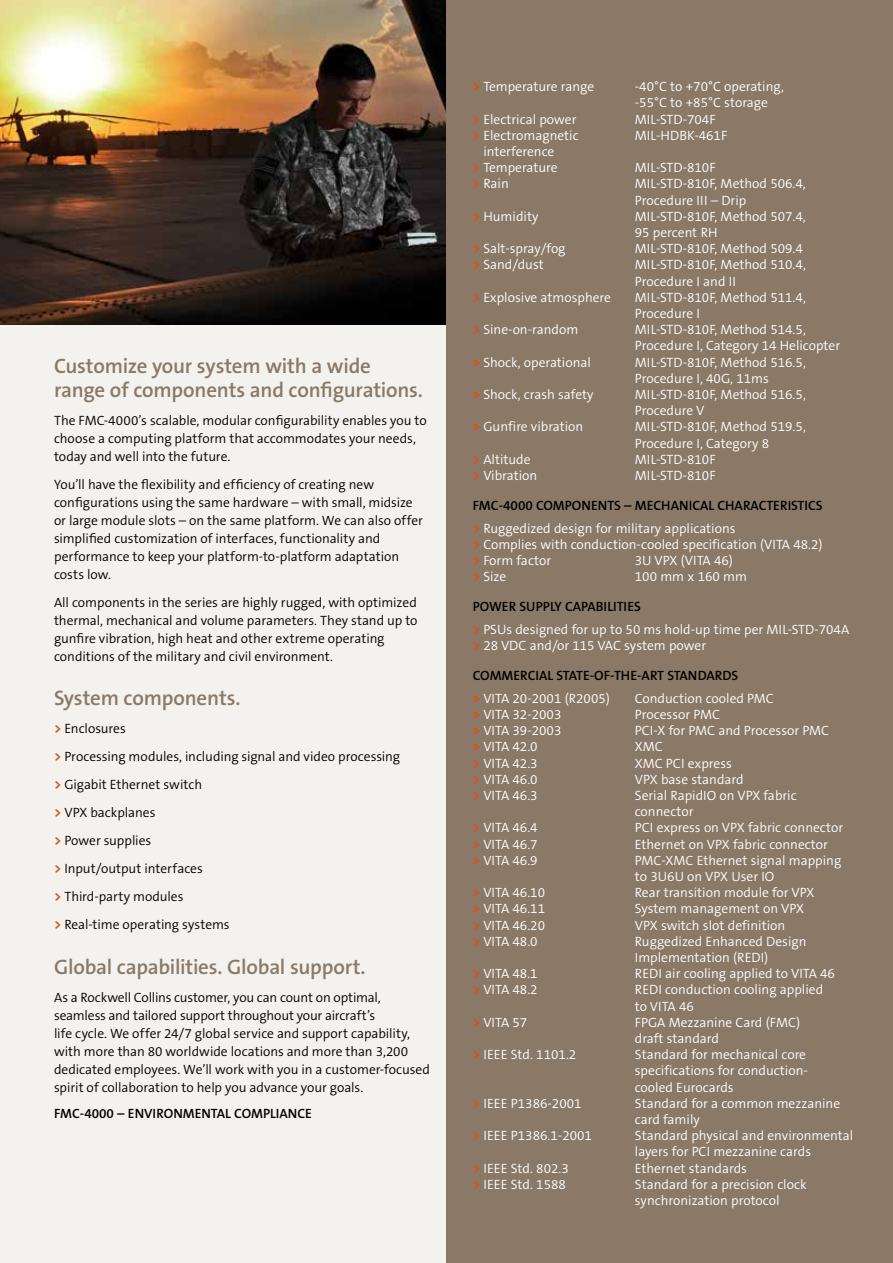
<style>
.page{position:relative;width:893px;height:1263px;background:#fff}
.page>*{position:absolute;margin:0;border:0;box-sizing:border-box;transform-origin:0 0}
.t1{font:600 21px/24px "The Sans B6";letter-spacing:-.01em;color:#8a7967}
.t2{font:300 13.5px/16.2px "The Sans B4";color:#fff}
.t3{font:300 13.5px/18px "The Sans B4";letter-spacing:-.005em;color:#000}
.t4{font:600 13.5px "The Sans B6";color:#000}
.s1{font-family:"The Sans B7";font-weight:700;color:#d9531e}
.s2{font-family:"The Sans B8";font-weight:800;color:#d9531e}
</style>
<div class="page">
<div style="left:0;top:33px;width:893px;height:1230px;background:#f4f2ef"></div>
<img style="left:0;top:0;width:446px;height:325px">
<div style="left:446px;top:0;width:447px;height:1263px;background:#8a7967"></div>
<h1 class="t1" style="left:54px;top:354px;width:370px">CUSTOMIZE YOUR SYSTEM WITH A WIDE<br>RANGE OF COMPONENTS AND CONFIGURATIONS.</h1>
<p class="t3" style="left:54px;top:412px;width:374px">The FMC-4000’s scalable, modular configurability enables you to choose a computing platform that accommodates your needs, today and well into the future.</p>
<p class="t3" style="left:54px;top:476px;width:371px">You’ll have the flexibility and efficiency of creating new configurations using the same hardware – with small, midsize or large module slots – on the same platform. We can also offer simplified customization of interfaces, functionality and performance to keep your platform-to-platform adaptation costs low.</p>
<p class="t3" style="left:54px;top:594px;width:365px">All components in the series are highly rugged, with optimized thermal, mechanical and volume parameters. They stand up to gunfire vibration, high heat and other extreme operating conditions of the military and civil environment.</p>
<h1 class="t1" style="left:54px;top:686px;width:188px">SYSTEM COMPONENTS.</h1>
<p class="t3" style="left:54px;top:715px;width:348px;line-height:28px"><span class="s1">&gt;</span> Enclosures<br><span class="s1">&gt;</span> Processing modules, including signal and video processing <span class="s1">&gt;</span> Gigabit Ethernet switch<br><span class="s1">&gt;</span> VPX backplanes<br><span class="s1">&gt;</span> Power supplies<br><span class="s1">&gt;</span> Input/output interfaces<br><span class="s1">&gt;</span> Third-party modules<br><span class="s1">&gt;</span> Real-time operating systems</p>
<h1 class="t1" style="left:54px;top:955px;width:313px">GLOBAL CAPABILITIES. GLOBAL SUPPORT.</h1>
<p class="t3" style="left:54px;top:988px;width:377px">As a Rockwell Collins customer, you can count on optimal, seamless and tailored support throughout your aircraft’s<br>life cycle. We offer 24/7 global service and support capability, with more than 80 worldwide locations and more than 3,200 dedicated employees. We’ll work with you in a customer-focused spirit of collaboration to help you advance your goals.</p>
<p class="t4" style="left:54px;top:1104px;width:90px">FMC-4000 – ENVIRONMENTAL</p>
<p class="t4" style="left:234px;top:1104px;width:17px">COMPLIANCE</p>
<p class="t2" style="left:473px;top:79px;width:123px"><span class="s2">&gt;</span> Temperature range</p>
<p class="t2" style="left:635px;top:79px;width:151px">-40°C to +70°C operating, -55°C to +85°C storage</p>
<p class="t2" style="left:473px;top:111px;width:105px"><span class="s2">&gt;</span> Electrical power</p>
<p class="t2" style="left:635px;top:111px;width:82px">MIL-STD-704F</p>
<p class="t2" style="left:473px;top:127px;width:107px"><span class="s2">&gt;</span> Electromagnetic</p>
<p class="t2" style="left:635px;top:127px;width:94px">MIL-HDBK-461F</p>
<p class="t2" style="left:473px;top:143px;width:86px;text-align:center">interference<br><span class="s2">&gt;</span> Temperature</p>
<p class="t2" style="left:635px;top:160px;width:82px">MIL-STD-810F</p>
<p class="t2" style="left:473px;top:176px;width:38px"><span class="s2">&gt;</span> Rain</p>
<p class="t2" style="left:635px;top:176px;width:173px">MIL-STD-810F, Method 506.4,<br>Procedure III – Drip</p>
<p class="t2" style="left:473px;top:208px;width:67px"><span class="s2">&gt;</span> Humidity</p>
<p class="t2" style="left:635px;top:208px;width:173px">MIL-STD-810F, Method 507.4,<br>95 percent RH</p>
<p class="t2" style="left:473px;top:241px;width:94px"><span class="s2">&gt;</span> Salt-spray/fog</p>
<p class="t2" style="left:635px;top:241px;width:170px">MIL-STD-810F, Method 509.4</p>
<p class="t2" style="left:473px;top:257px;width:72px"><span class="s2">&gt;</span> Sand/dust</p>
<p class="t2" style="left:635px;top:257px;width:173px">MIL-STD-810F, Method 510.4,<br>Procedure I and II</p>
<p class="t2" style="left:473px;top:289px;width:140px"><span class="s2">&gt;</span> Explosive atmosphere</p>
<p class="t2" style="left:635px;top:289px;width:173px">MIL-STD-810F, Method 511.4,<br>Procedure I</p>
<p class="t2" style="left:473px;top:322px;width:107px"><span class="s2">&gt;</span> Sine-on-random</p>
<p class="t2" style="left:635px;top:322px;width:207px">MIL-STD-810F, Method 514.5,<br>Procedure I, Category 14 Helicopter</p>
<p class="t2" style="left:473px;top:354px;width:120px"><span class="s2">&gt;</span> Shock, operational</p>
<p class="t2" style="left:635px;top:354px;width:173px">MIL-STD-810F, Method 516.5,<br>Procedure I, 40G, 11ms</p>
<p class="t2" style="left:473px;top:386px;width:122px"><span class="s2">&gt;</span> Shock, crash safety</p>
<p class="t2" style="left:635px;top:386px;width:173px">MIL-STD-810F, Method 516.5,<br>Procedure V</p>
<p class="t2" style="left:473px;top:419px;width:112px"><span class="s2">&gt;</span> Gunfire vibration</p>
<p class="t2" style="left:635px;top:419px;width:173px">MIL-STD-810F, Method 519.5,<br>Procedure I, Category 8</p>
<p class="t2" style="left:473px;top:451px;width:59px"><span class="s2">&gt;</span> Altitude</p>
<p class="t2" style="left:635px;top:451px;width:82px">MIL-STD-810F</p>
<p class="t2" style="left:473px;top:467px;width:66px"><span class="s2">&gt;</span> Vibration</p>
<p class="t2" style="left:635px;top:467px;width:82px">MIL-STD-810F</p>
<p class="t4" style="left:473px;top:496px;width:81px">FMC-4000 COMPONENTS</p>
<p class="t4" style="left:624px;top:496px;width:20px">– MECHANICAL</p>
<p class="t4" style="left:717px;top:496px;width:16px">CHARACTERISTICS</p>
<p class="t2" style="left:473px;top:520px;width:351px"><span class="s2">&gt;</span> Ruggedized design for military applications<br><span class="s2">&gt;</span> Complies with conduction-cooled specification (VITA 48.2) <span class="s2">&gt;</span> Form factor</p>
<p class="t2" style="left:635px;top:552px;width:100px">3U VPX (VITA 46)</p>
<p class="t2" style="left:473px;top:569px;width:35px"><span class="s2">&gt;</span> Size</p>
<p class="t2" style="left:635px;top:569px;width:114px">100 mm x 160 mm</p>
<p class="t4" style="left:473px;top:598px;width:55px">POWER SUPPLY</p>
<p class="t4" style="left:565px;top:598px;width:9px">CAPA</p>
<p class="t4" style="left:596px;top:598px;width:14px">BILITIES</p>
<p class="t2" style="left:473px;top:621px;width:378px"><span class="s2">&gt;</span> PSUs designed for up to 50 ms hold-up time per MIL-STD-704A <span class="s2">&gt;</span> 28 VDC and/or 115 VAC system power</p>
<p class="t4" style="left:473px;top:667px;width:9px">COMMERCIAL</p>
<p class="t4" style="left:557px;top:667px;width:8px">STATE</p>
<p class="t4" style="left:590px;top:667px;width:61px">-OF-THE-ART</p>
<p class="t4" style="left:667px;top:667px;width:9px">STANDARDS</p>
<p class="t2" style="left:473px;top:690px;width:139px"><span class="s2">&gt;</span> VITA 20-2001 (R2005)</p>
<p class="t2" style="left:635px;top:690px;width:141px">Conduction cooled PMC</p>
<p class="t2" style="left:473px;top:706px;width:90px"><span class="s2">&gt;</span> VITA 32-2003</p>
<p class="t2" style="left:635px;top:706px;width:87px">Processor PMC</p>
<p class="t2" style="left:473px;top:723px;width:90px"><span class="s2">&gt;</span> VITA 39-2003</p>
<p class="t2" style="left:635px;top:723px;width:196px">PCI-X for PMC and Processor PMC</p>
<p class="t2" style="left:473px;top:739px;width:66px"><span class="s2">&gt;</span> VITA 42.0</p>
<p class="t2" style="left:635px;top:739px;width:29px">XMC</p>
<p class="t2" style="left:473px;top:755px;width:66px"><span class="s2">&gt;</span> VITA 42.3</p>
<p class="t2" style="left:635px;top:755px;width:99px">XMC PCI express</p>
<p class="t2" style="left:473px;top:771px;width:66px"><span class="s2">&gt;</span> VITA 46.0</p>
<p class="t2" style="left:635px;top:771px;width:110px">VPX base standard</p>
<p class="t2" style="left:473px;top:787px;width:66px"><span class="s2">&gt;</span> VITA 46.3</p>
<p class="t2" style="left:635px;top:787px;width:163px">Serial RapidIO on VPX fabric connector</p>
<p class="t2" style="left:473px;top:820px;width:66px"><span class="s2">&gt;</span> VITA 46.4</p>
<p class="t2" style="left:635px;top:820px;width:210px">PCI express on VPX fabric connector</p>
<p class="t2" style="left:473px;top:836px;width:66px"><span class="s2">&gt;</span> VITA 46.7</p>
<p class="t2" style="left:635px;top:836px;width:195px">Ethernet on VPX fabric connector</p>
<p class="t2" style="left:473px;top:852px;width:66px"><span class="s2">&gt;</span> VITA 46.9</p>
<p class="t2" style="left:635px;top:852px;width:208px">PMC-XMC Ethernet signal mapping to 3U6U on VPX User IO</p>
<p class="t2" style="left:473px;top:885px;width:74px"><span class="s2">&gt;</span> VITA 46.10</p>
<p class="t2" style="left:635px;top:885px;width:181px">Rear transition module for VPX</p>
<p class="t2" style="left:473px;top:901px;width:74px"><span class="s2">&gt;</span> VITA 46.11</p>
<p class="t2" style="left:635px;top:901px;width:171px">System management on VPX</p>
<p class="t2" style="left:473px;top:917px;width:74px"><span class="s2">&gt;</span> VITA 46.20</p>
<p class="t2" style="left:635px;top:917px;width:152px">VPX switch slot definition</p>
<p class="t2" style="left:473px;top:933px;width:66px"><span class="s2">&gt;</span> VITA 48.0</p>
<p class="t2" style="left:635px;top:933px;width:173px">Ruggedized Enhanced Design<br>Implementation (REDI)</p>
<p class="t2" style="left:473px;top:966px;width:66px"><span class="s2">&gt;</span> VITA 48.1</p>
<p class="t2" style="left:635px;top:966px;width:202px">REDI air cooling applied to VITA 46</p>
<p class="t2" style="left:473px;top:982px;width:66px"><span class="s2">&gt;</span> VITA 48.2</p>
<p class="t2" style="left:635px;top:982px;width:190px">REDI conduction cooling applied to VITA 46</p>
<p class="t2" style="left:473px;top:1014px;width:56px"><span class="s2">&gt;</span> VITA 57</p>
<p class="t2" style="left:635px;top:1014px;width:167px">FPGA Mezzanine Card (FMC) draft standard</p>
<p class="t2" style="left:473px;top:1047px;width:105px"><span class="s2">&gt;</span> IEEE Std. 1101.2</p>
<p class="t2" style="left:635px;top:1047px;width:175px">Standard for mechanical core specifications for conduction&shy;cooled Eurocards</p>
<p class="t2" style="left:473px;top:1095px;width:110px"><span class="s2">&gt;</span> IEEE P1386-2001</p>
<p class="t2" style="left:635px;top:1095px;width:207px">Standard for a common mezzanine card family</p>
<p class="t2" style="left:473px;top:1128px;width:121px"><span class="s2">&gt;</span> IEEE P1386.1-2001</p>
<p class="t2" style="left:635px;top:1128px;width:220px">Standard physical and environmental layers for PCI mezzanine cards</p>
<p class="t2" style="left:473px;top:1160px;width:98px"><span class="s2">&gt;</span> IEEE Std. 802.3</p>
<p class="t2" style="left:635px;top:1160px;width:114px">Ethernet standards</p>
<p class="t2" style="left:473px;top:1176px;width:95px"><span class="s2">&gt;</span> IEEE Std. 1588</p>
<p class="t2" style="left:635px;top:1176px;width:173px">Standard for a precision clock synchronization protocol</p>
</div>
